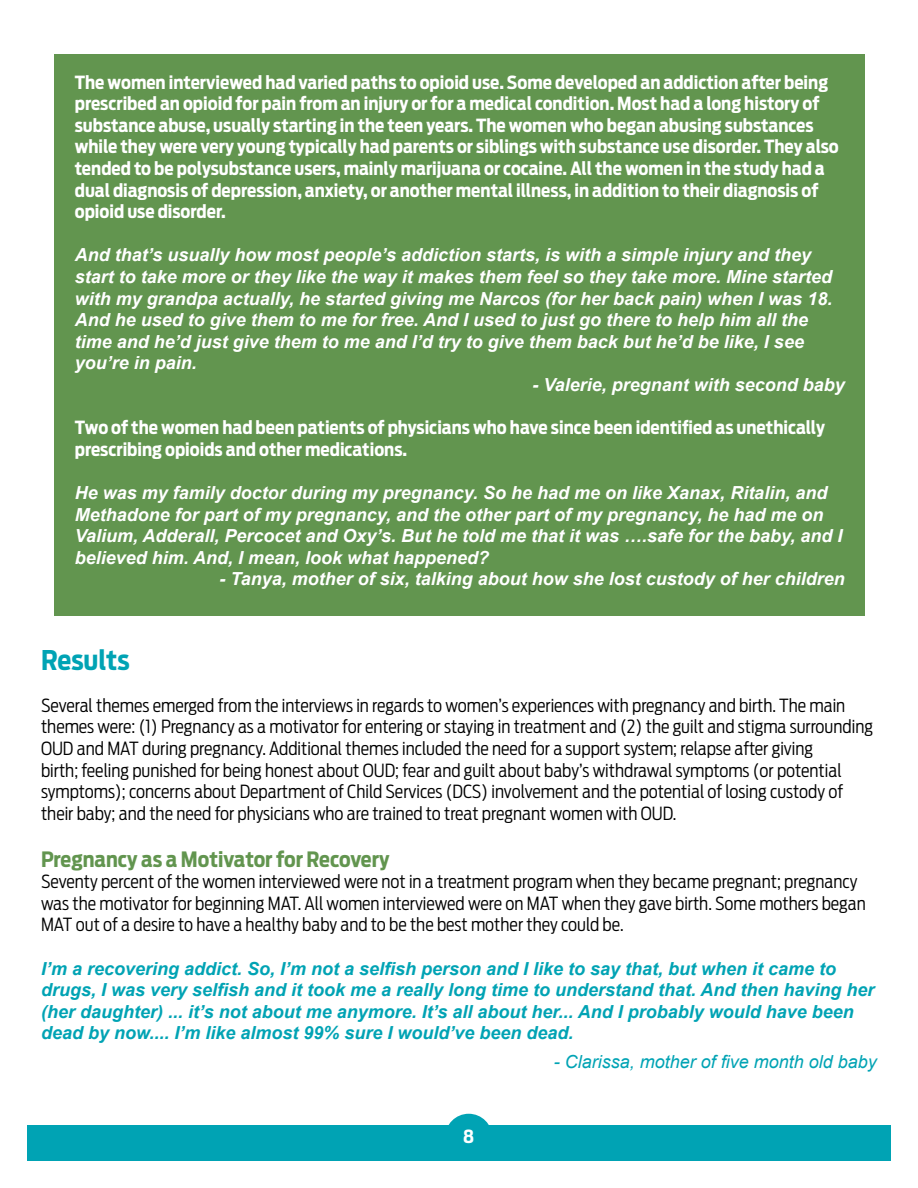
<style>
.page{position:relative;width:918px;height:1188px;background:#fff}
.page>*{position:absolute;margin:0;border:0;box-sizing:border-box;transform-origin:0 0}
.t1{font:700 27px "Antenna Cond";color:#00a3b4}
.t2{font:700 21px "Antenna Cond";color:#62954f}
.t3{font:300 18px/21.6px "Antenna Cond";color:#000}
.t4{font:italic 700 18px/21.6px "Arial";color:#fff}
.t5{font:700 18px/21.6px "Antenna Cond";color:#fff}
.t6{font:italic 700 18px/21.6px "Arial";color:#00a3b4}
.t7{font:italic 18px "Arial";color:#00a3b4}
</style>
<div class="page">
<div style="left:27px;top:1126px;width:864px;height:35px;background:#00a3b4"></div>
<div style="left:445px;top:1114px;width:47px;height:47px;background:#00a3b4;border-radius:50%"></div>
<div style="left:55px;top:54px;width:810px;height:562px;background:#62954f"></div>
<p class="t5" style="left:75px;top:71px;width:765px">The women interviewed had varied paths to opioid use. Some developed an addiction after being prescribed an opioid for pain from an injury or for a medical condition. Most had a long history of substance abuse, usually starting in the teen years. The women who began abusing substances while they were very young typically had parents or siblings with substance use disorder. They also tended to be polysubstance users, mainly marijuana or cocaine. All the women in the study had a dual diagnosis of depression, anxiety, or another mental illness, in addition to their diagnosis of opioid use disorder.</p>
<p class="t4" style="left:75px;top:245px;width:759px">And that’s usually how most people’s addiction starts, is with a simple injury and they start to take more or they like the way it makes them feel so they take more. Mine started with my grandpa actually, he started giving me Narcos (for her back pain) when I was 18.<br>And he used to give them to me for free. And I used to just go there to help him all the time and he’d just give them to me and I’d try to give them back but he’d be like, I see you’re in pain.</p>
<p class="t4" style="left:532px;top:374px;width:314px">- Valerie, pregnant with second baby</p>
<p class="t5" style="left:75px;top:417px;width:752px">Two of the women had been patients of physicians who have since been identified as unethically prescribing opioids and other medications.</p>
<p class="t4" style="left:75px;top:482px;width:769px">He was my family doctor during my pregnancy. So he had me on like Xanax, Ritalin, and Methadone for part of my pregnancy, and the other part of my pregnancy, he had me on Valium, Adderall, Percocet and Oxy’s. But he told me that it was ….safe for the baby, and I believed him. And, I mean, look what happened?</p>
<p class="t4" style="left:219px;top:569px;width:627px">- Tanya, mother of six, talking about how she lost custody of her children</p>
<h1 class="t1" style="left:41px;top:644px;width:90px">Results</h1>
<p class="t3" style="left:41px;top:695px;width:834px">Several themes emerged from the interviews in regards to women’s experiences with pregnancy and birth. The main themes were: (1) Pregnancy as a motivator for entering or staying in treatment and (2) the guilt and stigma surrounding OUD and MAT during pregnancy. Additional themes included the need for a support system; relapse after giving<br>birth; feeling punished for being honest about OUD; fear and guilt about baby’s withdrawal symptoms (or potential symptoms); concerns about Department of Child Services (DCS) involvement and the potential of losing custody of their baby; and the need for physicians who are trained to treat pregnant women with OUD.</p>
<p class="t2" style="left:41px;top:846px;width:350px">Pregnancy as a Motivator for Recovery</p>
<p class="t3" style="left:41px;top:871px;width:826px">Seventy percent of the women interviewed were not in a treatment program when they became pregnant; pregnancy was the motivator for beginning MAT. All women interviewed were on MAT when they gave birth. Some mothers began<br>MAT out of a desire to have a healthy baby and to be the best mother they could be.</p>
<p class="t6" style="left:41px;top:958px;width:835px">I’m a recovering addict. So, I’m not a selfish person and I like to say that, but when it came to drugs, I was very selfish and it took me a really long time to understand that. And then having her (her daughter) ... it’s not about me anymore. It’s all about her... And I probably would have been dead by now.... I’m like almost 99% sure I would’ve been dead.</p>
<p class="t7" style="left:554px;top:1050px;width:325px">- Clarissa, mother of five month old baby</p>
<p class="t5" style="left:463px;top:1126px;width:12px">8</p>
</div>
